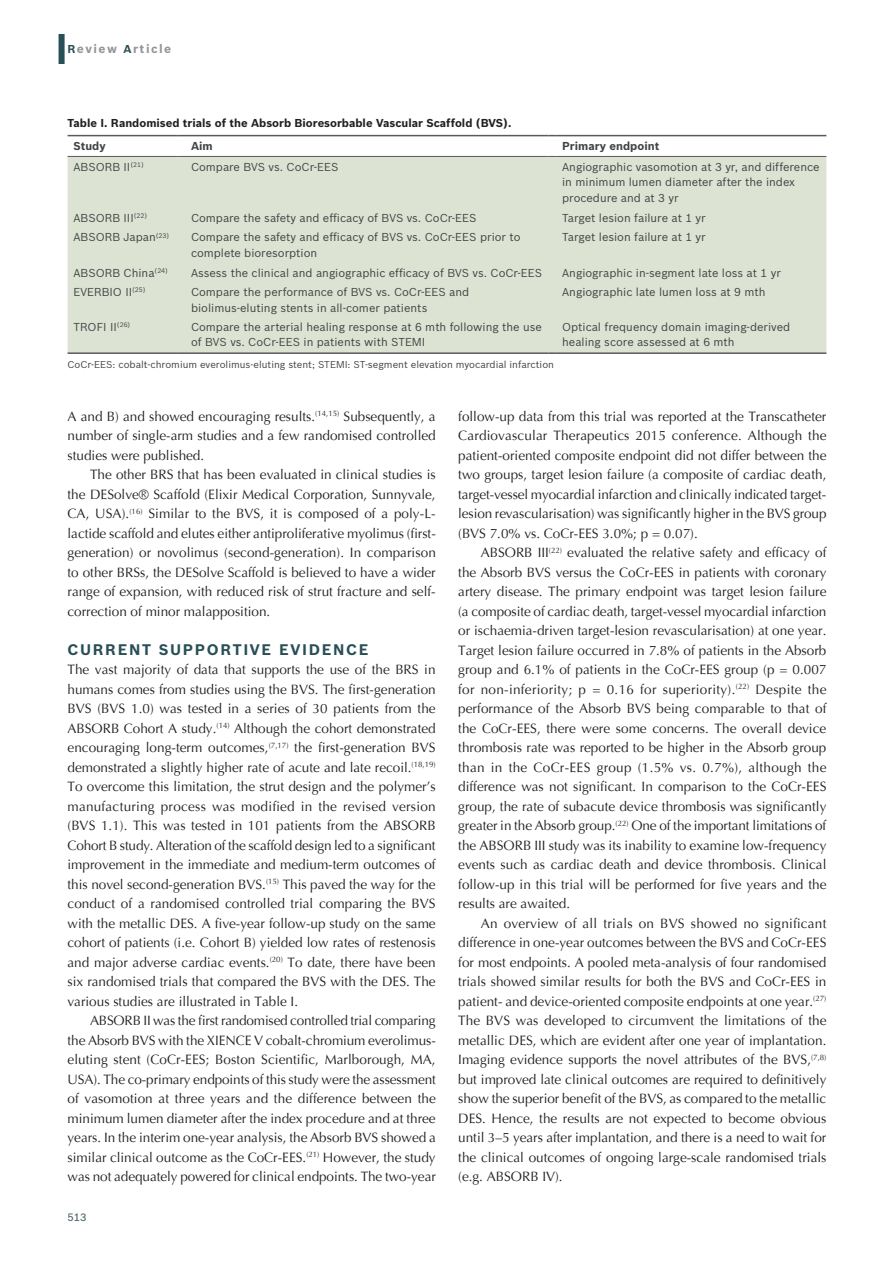
<style>
.page{position:relative;width:894px;height:1263px;background:#fff}
.page>*{position:absolute;margin:0;border:0;box-sizing:border-box;transform-origin:0 0}
.t1{font:700 15px "Bosch Sans";letter-spacing:.11em;color:#284f56}
.TX{font:13.5px/19.5px "Optima";color:#231f20;text-align:justify}
.TXFL{font:13.5px/19.5px "Optima";color:#231f20;text-align:justify}
.t2{font:700 12px "Bosch Sans";letter-spacing:.12em;color:#939598}
.TB{font:11.25px/15.8px "Bosch Sans";color:#414243}
.TBL{font:11.25px/15.8px "Bosch Sans";color:#414243}
.TT{font:700 11.25px "Bosch Sans";color:#231f20}
.TCH{font:700 11.25px "Bosch Sans";color:#414243}
.FOLIO{font:500 10.5px "Bosch Sans";color:#4f676d}
.TFN{font:9.75px "Bosch Sans";color:#414243}
.s1{font-size:11.25px;color:#284f56}
</style>
<div class="page">
<div style="left:58px;top:34px;width:7px;height:30px;background:#284f56"></div>
<div style="left:68px;top:157px;width:758px;height:195px;background:#dce3d3"></div>
<hr style="left:68px;top:156px;width:109px;height:1px;background:#5a5a5d">
<hr style="left:185px;top:156px;width:363px;height:1px;background:#5a5a5d">
<hr style="left:556px;top:156px;width:270px;height:1px;background:#5a5a5d">
<hr style="left:68px;top:135px;width:109px;height:1px;background:#5a5a5d">
<hr style="left:185px;top:135px;width:363px;height:1px;background:#5a5a5d">
<hr style="left:556px;top:135px;width:270px;height:1px;background:#5a5a5d">
<hr style="left:68px;top:352px;width:109px;height:2px;background:#5a5a5d">
<svg style="left:177px;top:352px;width:8px;height:2px"></svg>
<hr style="left:185px;top:352px;width:363px;height:2px;background:#5a5a5d">
<svg style="left:548px;top:352px;width:8px;height:2px"></svg>
<hr style="left:556px;top:352px;width:270px;height:2px;background:#5a5a5d">
<p class="t2" style="left:68px;top:42px;width:105px"><span class="s1">R</span>eview <span class="s1">A</span>rticle</p>
<p class="TT" style="left:68px;top:116px;width:445px">Table I. Randomised trials of the Absorb Bioresorbable Vascular Scaffold (BVS).</p>
<p class="TCH" style="left:74px;top:139px;width:34px">Study</p>
<p class="TCH" style="left:191px;top:139px;width:23px">Aim</p>
<p class="TCH" style="left:562px;top:139px;width:99px">Primary endpoint</p>
<p class="TB" style="left:74px;top:159px;width:72px">ABSORB II<sup>(21)</sup></p>
<p class="TB" style="left:191px;top:159px;width:149px">Compare BVS vs. CoCr‑EES</p>
<p class="TB" style="left:562px;top:159px;width:259px">Angiographic vasomotion at 3 yr, and difference in minimum lumen diameter after the index procedure and at 3 yr</p>
<p class="TB" style="left:74px;top:210px;width:75px">ABSORB III<sup>(22)</sup></p>
<p class="TB" style="left:191px;top:210px;width:287px">Compare the safety and efficacy of BVS vs. CoCr‑EES</p>
<p class="TB" style="left:562px;top:210px;width:145px">Target lesion failure at 1 yr</p>
<p class="TB" style="left:74px;top:229px;width:97px">ABSORB Japan<sup>(23)</sup></p>
<p class="TB" style="left:191px;top:229px;width:331px">Compare the safety and efficacy of BVS vs. CoCr‑EES prior to complete bioresorption</p>
<p class="TB" style="left:562px;top:229px;width:145px">Target lesion failure at 1 yr</p>
<p class="TB" style="left:74px;top:264px;width:96px">ABSORB China<sup>(24)</sup></p>
<p class="TB" style="left:191px;top:264px;width:352px">Assess the clinical and angiographic efficacy of BVS vs. CoCr‑EES</p>
<p class="TB" style="left:562px;top:264px;width:220px">Angiographic in‑segment late loss at 1 yr</p>
<p class="TB" style="left:74px;top:284px;width:74px">EVERBIO II<sup>(25)</sup></p>
<p class="TB" style="left:191px;top:284px;width:280px">Compare the performance of BVS vs. CoCr‑EES and biolimus‑eluting stents in all‑comer patients</p>
<p class="TB" style="left:562px;top:284px;width:205px">Angiographic late lumen loss at 9 mth</p>
<p class="TBL" style="left:74px;top:319px;width:58px">TROFI II<sup>(26)</sup></p>
<p class="TBL" style="left:191px;top:319px;width:352px">Compare the arterial healing response at 6 mth following the use of BVS vs. CoCr‑EES in patients with STEMI</p>
<p class="TBL" style="left:562px;top:319px;width:229px">Optical frequency domain imaging‑derived healing score assessed at 6 mth</p>
<p class="TFN" style="left:68px;top:358px;width:488px">CoCr-EES: cobalt-chromium everolimus-eluting stent; STEMI: ST-segment elevation myocardial infarction</p>
<p class="TX" style="left:68px;top:406px;width:369px">A and B) and showed encouraging results.<sup>(14,15)</sup> Subsequently, a number of single-arm studies and a few randomised controlled studies were published.</p>
<p class="TX" style="left:68px;top:465px;width:369px;text-indent:22px">The other BRS that has been evaluated in clinical studies is the DESolve® Scaffold (Elixir Medical Corporation, Sunnyvale, CA, USA).<sup>(16)</sup> Similar to the BVS, it is composed of a poly-L&shy;lactide scaffold and elutes either antiproliferative myolimus (first&shy;generation) or novolimus (second-generation). In comparison to other BRSs, the DESolve Scaffold is believed to have a wider range of expansion, with reduced risk of strut fracture and self&shy;correction of minor malapposition.</p>
<h1 class="t1" style="left:68px;top:640px;width:302px">CURRENT SUPPORTIVE EVIDENCE</h1>
<p class="TXFL" style="left:68px;top:660px;width:369px">The vast majority of data that supports the use of the BRS in humans comes from studies using the BVS. The first-generation BVS (BVS 1.0) was tested in a series of 30 patients from the ABSORB Cohort A study.<sup>(14)</sup> Although the cohort demonstrated encouraging long-term outcomes,<sup>(7,17)</sup> the first-generation BVS demonstrated a slightly higher rate of acute and late recoil.<sup>(18,19)<br></sup>To overcome this limitation, the strut design and the polymer’s manufacturing process was modified in the revised version (BVS 1.1). This was tested in 101 patients from the ABSORB Cohort B study. Alteration of the scaffold design led to a significant improvement in the immediate and medium-term outcomes of this novel second-generation BVS.<sup>(15)</sup> This paved the way for the conduct of a randomised controlled trial comparing the BVS with the metallic DES. A five-year follow-up study on the same cohort of patients (i.e. Cohort B) yielded low rates of restenosis and major adverse cardiac events.<sup>(20)</sup> To date, there have been six randomised trials that compared the BVS with the DES. The various studies are illustrated in Table I.</p>
<p class="TX" style="left:68px;top:1011px;width:369px;text-indent:22px">ABSORB II was the first randomised controlled trial comparing the Absorb BVS with the XIENCE V cobalt-chromium everolimus&shy;eluting stent (CoCr-EES; Boston Scientific, Marlborough, MA, USA). The co-primary endpoints of this study were the assessment of vasomotion at three years and the difference between the minimum lumen diameter after the index procedure and at three years. In the interim one-year analysis, the Absorb BVS showed a similar clinical outcome as the CoCr-EES.<sup>(21)</sup> However, the study was not adequately powered for clinical endpoints. The two-year</p>
<p class="FOLIO" style="left:68px;top:1211px;width:20px">513</p>
<p class="TX" style="left:458px;top:406px;width:369px">follow-up data from this trial was reported at the Transcatheter Cardiovascular Therapeutics 2015 conference. Although the patient-oriented composite endpoint did not differ between the two groups, target lesion failure (a composite of cardiac death, target-vessel myocardial infarction and clinically indicated target&shy;lesion revascularisation) was significantly higher in the BVS group (BVS 7.0% vs. CoCr-EES 3.0%; p = 0.07).</p>
<p class="TX" style="left:458px;top:543px;width:369px;text-indent:22px">ABSORB III<sup>(22)</sup> evaluated the relative safety and efficacy of the Absorb BVS versus the CoCr-EES in patients with coronary artery disease. The primary endpoint was target lesion failure (a composite of cardiac death, target-vessel myocardial infarction or ischaemia-driven target-lesion revascularisation) at one year.<br>Target lesion failure occurred in 7.8% of patients in the Absorb group and 6.1% of patients in the CoCr-EES group (p = 0.007 for non-inferiority; p = 0.16 for superiority).<sup>(22)</sup> Despite the performance of the Absorb BVS being comparable to that of the CoCr-EES, there were some concerns. The overall device thrombosis rate was reported to be higher in the Absorb group than in the CoCr-EES group (1.5% vs. 0.7%), although the difference was not significant. In comparison to the CoCr-EES group, the rate of subacute device thrombosis was significantly greater in the Absorb group.<sup>(22)</sup> One of the important limitations of the ABSORB III study was its inability to examine low-frequency events such as cardiac death and device thrombosis. Clinical follow-up in this trial will be performed for five years and the results are awaited.</p>
<p class="TX" style="left:458px;top:913px;width:369px;text-indent:22px">An overview of all trials on BVS showed no significant difference in one-year outcomes between the BVS and CoCr-EES for most endpoints. A pooled meta-analysis of four randomised trials showed similar results for both the BVS and CoCr-EES in patient- and device-oriented composite endpoints at one year.<sup>(27)<br></sup>The BVS was developed to circumvent the limitations of the metallic DES, which are evident after one year of implantation.<br>Imaging evidence supports the novel attributes of the BVS,<sup>(7,8) </sup>but improved late clinical outcomes are required to definitively show the superior benefit of the BVS, as compared to the metallic DES. Hence, the results are not expected to become obvious until 3–5 years after implantation, and there is a need to wait for the clinical outcomes of ongoing large-scale randomised trials (e.g. ABSORB IV).</p>
</div>
